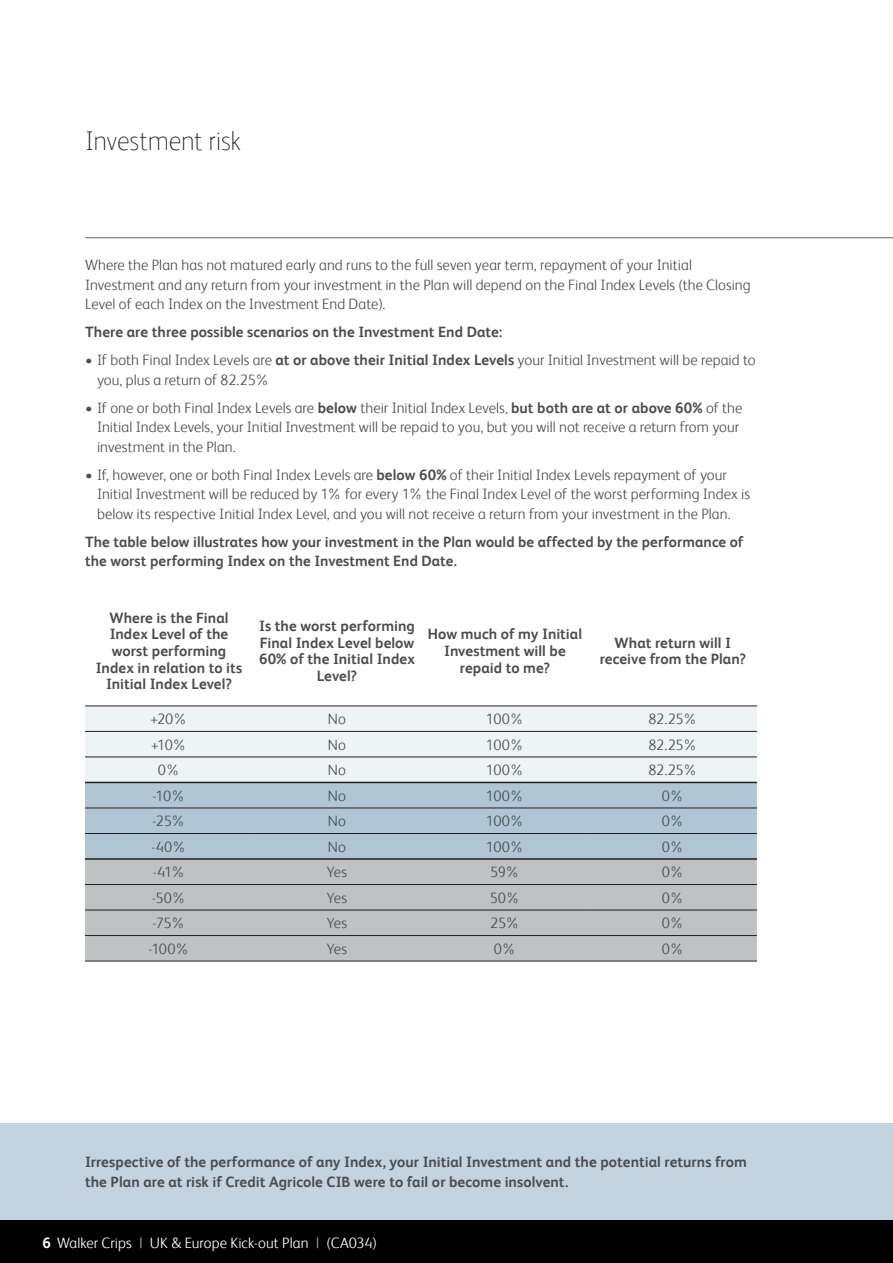
<style>
.page{position:relative;width:893px;height:1263px;background:#fff}
.page>*{position:absolute;margin:0;border:0;box-sizing:border-box;transform-origin:0 0}
.Introductory_text{font:100 27px "FS Albert";letter-spacing:-.01em;color:#231f20}
.Main_body_text{font:300 15px/19.5px "FS Albert";letter-spacing:.005em;color:#4b4c4d}
.Main_body_text-2{font:700 15px/16.5px "FS Albert";letter-spacing:.005em;color:#4b4c4d;text-align:center}
.Section_heading{font:700 15px/19.5px "FS Albert";letter-spacing:.005em;color:#4b4c4d}
.Main_body_text-3{font:300 15px "FS Albert";letter-spacing:.005em;color:#fff}
.s1{font-weight:700}
.s2{font-weight:400;color:#939598}
</style>
<div class="page">
<div style="left:0;top:1123px;width:893px;height:97px;background:#c3d3df"></div>
<hr style="left:85px;top:237px;width:808px;height:1px;background:#636366">
<hr style="left:892px;top:1123px;width:1px;height:97px;background:#8d9392">
<div style="left:85px;top:707px;width:672px;height:75px;background:#eef3f6"></div>
<div style="left:85px;top:783px;width:672px;height:75px;background:#b0c6d4"></div>
<div style="left:85px;top:860px;width:672px;height:101px;background:#bfc2c3"></div>
<hr style="left:85px;top:782px;width:168px;height:1px;background:#231f20">
<hr style="left:253px;top:782px;width:168px;height:1px;background:#231f20">
<hr style="left:421px;top:782px;width:168px;height:1px;background:#231f20">
<hr style="left:589px;top:782px;width:168px;height:1px;background:#231f20">
<hr style="left:85px;top:757px;width:168px;height:1px;background:#231f20">
<hr style="left:253px;top:757px;width:168px;height:1px;background:#231f20">
<hr style="left:421px;top:757px;width:168px;height:1px;background:#231f20">
<hr style="left:589px;top:757px;width:168px;height:1px;background:#231f20">
<hr style="left:85px;top:706px;width:168px;height:1px;background:#231f20">
<hr style="left:253px;top:706px;width:168px;height:1px;background:#231f20">
<hr style="left:421px;top:706px;width:168px;height:1px;background:#231f20">
<hr style="left:589px;top:706px;width:168px;height:1px;background:#231f20">
<hr style="left:85px;top:731px;width:168px;height:1px;background:#231f20">
<hr style="left:253px;top:731px;width:168px;height:1px;background:#231f20">
<hr style="left:421px;top:731px;width:168px;height:1px;background:#231f20">
<hr style="left:589px;top:731px;width:168px;height:1px;background:#231f20">
<hr style="left:85px;top:808px;width:168px;height:1px;background:#231f20">
<hr style="left:85px;top:833px;width:168px;height:1px;background:#231f20">
<hr style="left:253px;top:808px;width:168px;height:1px;background:#231f20">
<hr style="left:253px;top:833px;width:168px;height:1px;background:#231f20">
<hr style="left:421px;top:808px;width:168px;height:1px;background:#231f20">
<hr style="left:421px;top:833px;width:168px;height:1px;background:#231f20">
<hr style="left:589px;top:808px;width:168px;height:1px;background:#231f20">
<hr style="left:589px;top:833px;width:168px;height:1px;background:#231f20">
<hr style="left:85px;top:858px;width:168px;height:2px;background:#231f20">
<hr style="left:253px;top:858px;width:168px;height:2px;background:#231f20">
<hr style="left:421px;top:858px;width:168px;height:2px;background:#231f20">
<hr style="left:589px;top:858px;width:168px;height:2px;background:#231f20">
<hr style="left:85px;top:884px;width:168px;height:1px;background:#231f20">
<hr style="left:85px;top:910px;width:168px;height:1px;background:#231f20">
<hr style="left:85px;top:935px;width:168px;height:1px;background:#231f20">
<hr style="left:85px;top:961px;width:168px;height:1px;background:#231f20">
<hr style="left:253px;top:884px;width:168px;height:1px;background:#231f20">
<hr style="left:253px;top:910px;width:168px;height:1px;background:#231f20">
<hr style="left:253px;top:935px;width:168px;height:1px;background:#231f20">
<hr style="left:253px;top:961px;width:168px;height:1px;background:#231f20">
<hr style="left:421px;top:884px;width:168px;height:1px;background:#231f20">
<hr style="left:421px;top:910px;width:168px;height:1px;background:#231f20">
<hr style="left:421px;top:935px;width:168px;height:1px;background:#231f20">
<hr style="left:421px;top:961px;width:168px;height:1px;background:#231f20">
<hr style="left:589px;top:884px;width:168px;height:1px;background:#231f20">
<hr style="left:589px;top:910px;width:168px;height:1px;background:#231f20">
<hr style="left:589px;top:935px;width:168px;height:1px;background:#231f20">
<hr style="left:589px;top:961px;width:168px;height:1px;background:#231f20">
<div style="left:0;top:1220px;width:893px;height:43px;background:#000"></div>
<p class="Introductory_text" style="left:85px;top:125px;width:157px">Investment risk</p>
<p class="Main_body_text" style="left:85px;top:255px;width:667px">Where the Plan has not matured early and runs to the full seven year term, repayment of your Initial<br>Investment and any return from your investment in the Plan will depend on the Final Index Levels (the Closing<br>Level of each Index on the Investment End Date).</p>
<p class="Main_body_text-2" style="left:85px;top:324px;width:419px">There are three possible scenarios on the Investment End Date:</p>
<p class="Main_body_text" style="left:97px;top:350px;width:660px;text-indent:-12px">• If both Final Index Levels are <span class="s1">at or above their Initial Index Levels</span> your Initial Investment will be repaid to you, plus a return of 82.25%</p>
<p class="Main_body_text" style="left:97px;top:398px;width:647px;text-indent:-12px">• If one or both Final Index Levels are <span class="s1">below</span> their Initial Index Levels, <span class="s1">but both are at or above 60%</span> of the<br>Initial Index Levels, your Initial Investment will be repaid to you, but you will not receive a return from your investment in the Plan.</p>
<p class="Main_body_text" style="left:97px;top:465px;width:654px;text-indent:-12px">• If, however, one or both Final Index Levels are <span class="s1">below 60%</span> of their Initial Index Levels repayment of your<br>Initial Investment will be reduced by 1% for every 1% the Final Index Level of the worst performing Index is below its respective Initial Index Level, and you will not receive a return from your investment in the Plan.</p>
<p class="Section_heading" style="left:85px;top:532px;width:660px">The table below illustrates how your investment in the Plan would be affected by the performance of the worst performing Index on the Investment End Date.</p>
<p class="Main_body_text-2" style="left:96px;top:609px;width:148px">Where is the Final<br>Index Level of the worst performing<br>Index in relation to its<br>Initial Index Level?</p>
<p class="Main_body_text-2" style="left:259px;top:618px;width:157px">Is the worst performing<br>Final Index Level below<br>60% of the Initial Index<br>Level?</p>
<p class="Main_body_text-2" style="left:428px;top:626px;width:156px">How much of my Initial<br>Investment will be repaid to me?</p>
<p class="Main_body_text-2" style="left:600px;top:634px;width:148px">What return will I receive from the Plan?</p>
<p class="Main_body_text" style="left:151px;top:709px;width:38px">+20%</p>
<p class="Main_body_text" style="left:328px;top:709px;width:20px">No</p>
<p class="Main_body_text" style="left:486px;top:709px;width:40px">100%</p>
<p class="Main_body_text" style="left:648px;top:709px;width:50px">82.25%</p>
<p class="Main_body_text" style="left:151px;top:734px;width:37px">+10%</p>
<p class="Main_body_text" style="left:328px;top:734px;width:20px">No</p>
<p class="Main_body_text" style="left:486px;top:734px;width:40px">100%</p>
<p class="Main_body_text" style="left:648px;top:734px;width:50px">82.25%</p>
<p class="Main_body_text" style="left:158px;top:760px;width:24px">0%</p>
<p class="Main_body_text" style="left:328px;top:760px;width:20px">No</p>
<p class="Main_body_text" style="left:486px;top:760px;width:40px">100%</p>
<p class="Main_body_text" style="left:648px;top:760px;width:50px">82.25%</p>
<p class="Main_body_text" style="left:153px;top:785px;width:34px">-10%</p>
<p class="Main_body_text" style="left:328px;top:785px;width:20px">No</p>
<p class="Main_body_text" style="left:486px;top:785px;width:40px">100%</p>
<p class="Main_body_text" style="left:662px;top:785px;width:24px">0%</p>
<p class="Main_body_text" style="left:152px;top:811px;width:35px">-25%</p>
<p class="Main_body_text" style="left:328px;top:811px;width:20px">No</p>
<p class="Main_body_text" style="left:486px;top:811px;width:40px">100%</p>
<p class="Main_body_text" style="left:662px;top:811px;width:24px">0%</p>
<p class="Main_body_text" style="left:152px;top:836px;width:36px">-40%</p>
<p class="Main_body_text" style="left:328px;top:836px;width:20px">No</p>
<p class="Main_body_text" style="left:486px;top:836px;width:40px">100%</p>
<p class="Main_body_text" style="left:662px;top:836px;width:24px">0%</p>
<p class="Main_body_text" style="left:153px;top:862px;width:34px">-41%</p>
<p class="Main_body_text" style="left:327px;top:862px;width:22px">Yes</p>
<p class="Main_body_text" style="left:490px;top:862px;width:31px">59%</p>
<p class="Main_body_text" style="left:662px;top:862px;width:24px">0%</p>
<p class="Main_body_text" style="left:152px;top:887px;width:36px">-50%</p>
<p class="Main_body_text" style="left:327px;top:887px;width:22px">Yes</p>
<p class="Main_body_text" style="left:490px;top:887px;width:32px">50%</p>
<p class="Main_body_text" style="left:662px;top:887px;width:24px">0%</p>
<p class="Main_body_text" style="left:153px;top:913px;width:34px">-75%</p>
<p class="Main_body_text" style="left:327px;top:913px;width:22px">Yes</p>
<p class="Main_body_text" style="left:490px;top:913px;width:31px">25%</p>
<p class="Main_body_text" style="left:662px;top:913px;width:24px">0%</p>
<p class="Main_body_text" style="left:148px;top:939px;width:43px">-100%</p>
<p class="Main_body_text" style="left:327px;top:939px;width:22px">Yes</p>
<p class="Main_body_text" style="left:494px;top:939px;width:24px">0%</p>
<p class="Main_body_text" style="left:662px;top:939px;width:24px">0%</p>
<p class="Main_body_text-2" style="left:85px;top:1152px;width:663px;line-height:19.5px;text-align:left">Irrespective of the performance of any Index, your Initial Investment and the potential returns from the Plan are at risk if Credit Agricole CIB were to fail or become insolvent.</p>
<p class="Main_body_text-3" style="left:43px;top:1234px;width:336px"><span class="s1">6</span> Walker Crips <span class="s2">|</span> UK &amp; Europe Kick-out Plan <span class="s2">|</span> (CA034)</p>
</div>
